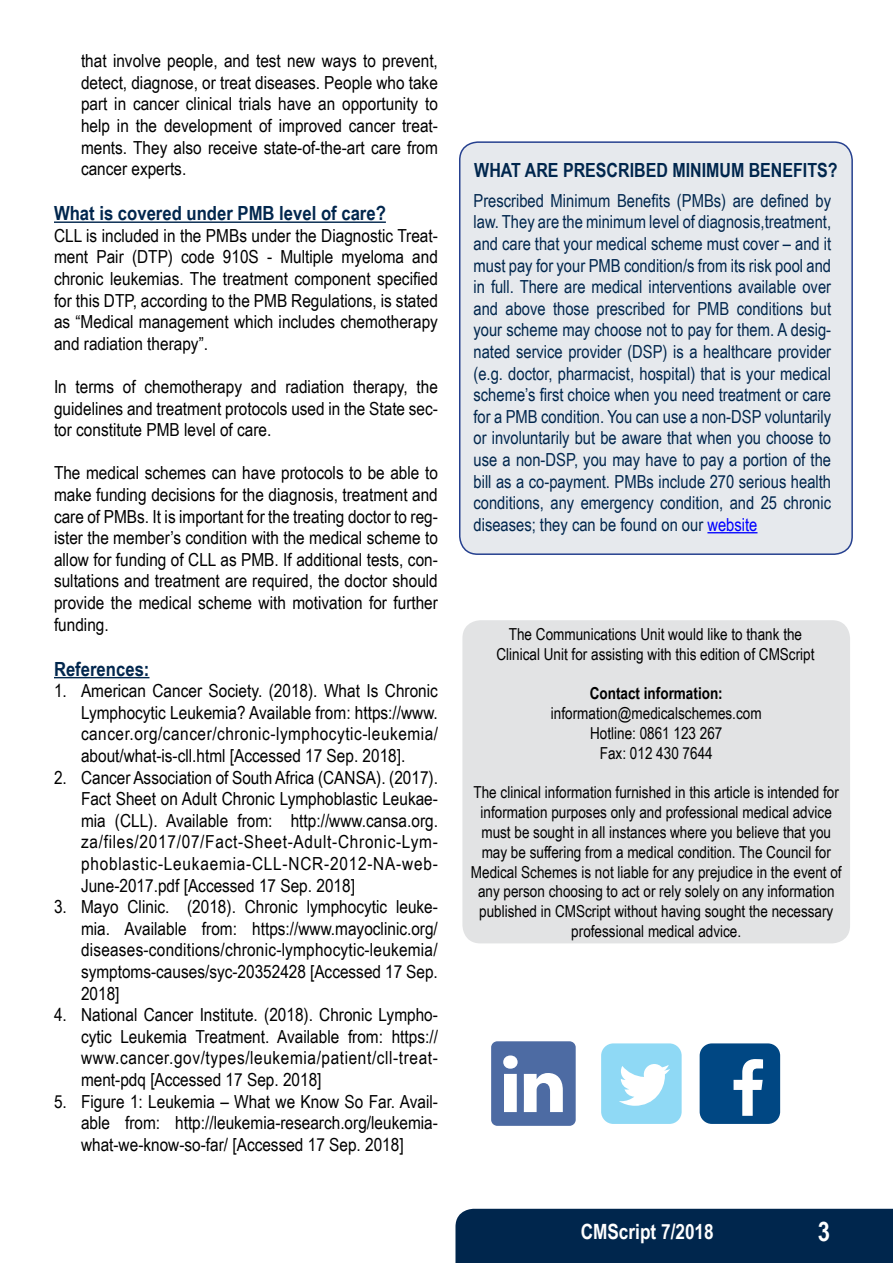
<style>
.page{position:relative;width:893px;height:1263px;background:#fff}
.page>*{position:absolute;margin:0;border:0;box-sizing:border-box;transform-origin:0 0}
.t1{font:700 27px "Arial Narrow";color:#fff}
.t2{font:700 21px "Arial Narrow";color:#fff}
.t3{font:700 19.5px "Arial Narrow";color:#00264d;scale:1.04 1}
.t4{font:700 19.5px "Arial Narrow";color:#00264d}
.t5{font:18px/21.6px "Arial Narrow";color:#000;text-align:justify;scale:1.04 1}
.t6{font:18px/21.6px "Arial Narrow";color:#00264d;text-align:justify}
.t7{font:16.5px/19.8px "Arial Narrow";color:#000;text-align:center}
.t8{font:700 16.5px "Arial Narrow";color:#000}
.s1{color:#00f}
</style>
<div class="page">
<div style="left:455px;top:1209px;width:438px;height:54px;background:#00264d"></div>
<hr style="left:54px;top:221px;width:332px;height:2px;background:#00264d">
<hr style="left:54px;top:677px;width:95px;height:1px;background:#00264d">
<div style="left:460px;top:142px;width:392px;height:412px;background:#e6e9ed;border-radius:18px"></div>
<div style="left:459px;top:141px;width:394px;height:414px;border:2px solid #25408f;border-radius:18px"></div>
<hr style="left:707px;top:532px;width:50px;height:1px;background:#00f">
<div style="left:462px;top:620px;width:388px;height:323px;background:#e2e3e4;border-radius:18px"></div>
<div style="left:700px;top:1043px;width:80px;height:81px;background:#004783;border-radius:12px"></div>
<svg style="left:734px;top:1059px;width:29px;height:57px"></svg>
<div style="left:601px;top:1043px;width:81px;height:81px;background:#8fd9f5;border-radius:12px"></div>
<svg style="left:619px;top:1064px;width:51px;height:42px"></svg>
<svg style="left:491px;top:1041px;width:85px;height:85px"></svg>
<p class="t5" style="left:81px;top:49px;width:345px">that involve people, and test new ways to prevent, detect, diagnose, or treat diseases. People who take part in cancer clinical trials have an opportunity to help in the development of improved cancer treat&shy;ments. They also receive state-of-the-art care from cancer experts.</p>
<p class="t3" style="left:54px;top:198px;width:321px">What is covered under PMB level of care?</p>
<p class="t5" style="left:54px;top:224px;width:371px">CLL is included in the PMBs under the Diagnostic Treat&shy;ment Pair (DTP) code 910S - Multiple myeloma and chronic leukemias. The treatment component specified for this DTP, according to the PMB Regulations, is stated as “Medical management which includes chemotherapy and radiation therapy”.</p>
<p class="t5" style="left:54px;top:375px;width:371px">In terms of chemotherapy and radiation therapy, the guidelines and treatment protocols used in the State sec&shy;tor constitute PMB level of care.</p>
<p class="t5" style="left:54px;top:461px;width:371px">The medical schemes can have protocols to be able to make funding decisions for the diagnosis, treatment and care of PMBs. It is important for the treating doctor to reg&shy;ister the member’s condition with the medical scheme to allow for funding of CLL as PMB. If additional tests, con&shy;sultations and treatment are required, the doctor should provide the medical scheme with motivation for further funding.</p>
<p class="t3" style="left:54px;top:654px;width:93px">References:</p>
<p class="t5" style="left:81px;top:679px;width:345px;text-indent:-27px">1. American Cancer Society. (2018). What Is Chronic Lymphocytic Leukemia? Available from: https://www. cancer.org/cancer/chronic-lymphocytic-leukemia/ about/what-is-cll.html [Accessed 17 Sep. 2018].</p>
<p class="t5" style="left:81px;top:766px;width:345px;text-indent:-27px">2. Cancer Association of South Africa (CANSA). (2017).<br>Fact Sheet on Adult Chronic Lymphoblastic Leukae&shy;mia (CLL). Available from: http://www.cansa.org. za/files/2017/07/Fact-Sheet-Adult-Chronic-Lym&shy;phoblastic-Leukaemia-CLL-NCR-2012-NA-web-June-2017.pdf [Accessed 17 Sep. 2018]</p>
<p class="t5" style="left:81px;top:895px;width:345px;text-indent:-27px">3. Mayo Clinic. (2018). Chronic lymphocytic leuke&shy;mia. Available from: https://www.mayoclinic.org/ diseases-conditions/chronic-lymphocytic-leukemia/ symptoms-causes/syc-20352428 [Accessed 17 Sep.<br>2018]</p>
<p class="t5" style="left:81px;top:1003px;width:345px;text-indent:-27px">4. National Cancer Institute. (2018). Chronic Lympho&shy;cytic Leukemia Treatment. Available from: https:// www.cancer.gov/types/leukemia/patient/cll-treat&shy;ment-pdq [Accessed 17 Sep. 2018]</p>
<p class="t5" style="left:81px;top:1090px;width:345px;text-indent:-27px">5. Figure 1: Leukemia – What we Know So Far. Avail&shy;able from: http://leukemia-research.org/leukemia&shy;what-we-know-so-far/ [Accessed 17 Sep. 2018]</p>
<p class="t4" style="left:474px;top:155px;width:365px">WHAT ARE PRESCRIBED MINIMUM BENEFITS?</p>
<p class="t6" style="left:473px;top:189px;width:359px">Prescribed Minimum Benefits (PMBs) are defined by law. They are the minimum level of diagnosis,treatment, and care that your medical scheme must cover – and it must pay for your PMB condition/s from its risk pool and in full. There are medical interventions available over and above those prescribed for PMB conditions but your scheme may choose not to pay for them. A desig&shy;nated service provider (DSP) is a healthcare provider (e.g. doctor, pharmacist, hospital) that is your medical scheme’s first choice when you need treatment or care for a PMB condition. You can use a non-DSP voluntarily or involuntarily but be aware that when you choose to use a non-DSP, you may have to pay a portion of the bill as a co-payment. PMBs include 270 serious health conditions, any emergency condition, and 25 chronic diseases; they can be found on our <span class="s1">website</span></p>
<p class="t7" style="left:496px;top:624px;width:320px">The Communications Unit would like to thank the<br>Clinical Unit for assisting with this edition of CMScript</p>
<p class="t8" style="left:590px;top:681px;width:135px">Contact information:</p>
<p class="t7" style="left:551px;top:703px;width:212px">information@medicalschemes.com<br>Hotline: 0861 123 267<br>Fax: 012 430 7644</p>
<p class="t7" style="left:471px;top:782px;width:372px">The clinical information furnished in this article is intended for information purposes only and professional medical advice must be sought in all instances where you believe that you may be suffering from a medical condition. The Council for Medical Schemes is not liable for any prejudice in the event of any person choosing to act or rely solely on any information published in CMScript without having sought the necessary professional medical advice.</p>
<p class="t2" style="left:581px;top:1216px;width:135px">CMScript 7/2018</p>
<h1 class="t1" style="left:818px;top:1211px;width:14px">3</h1>
</div>
